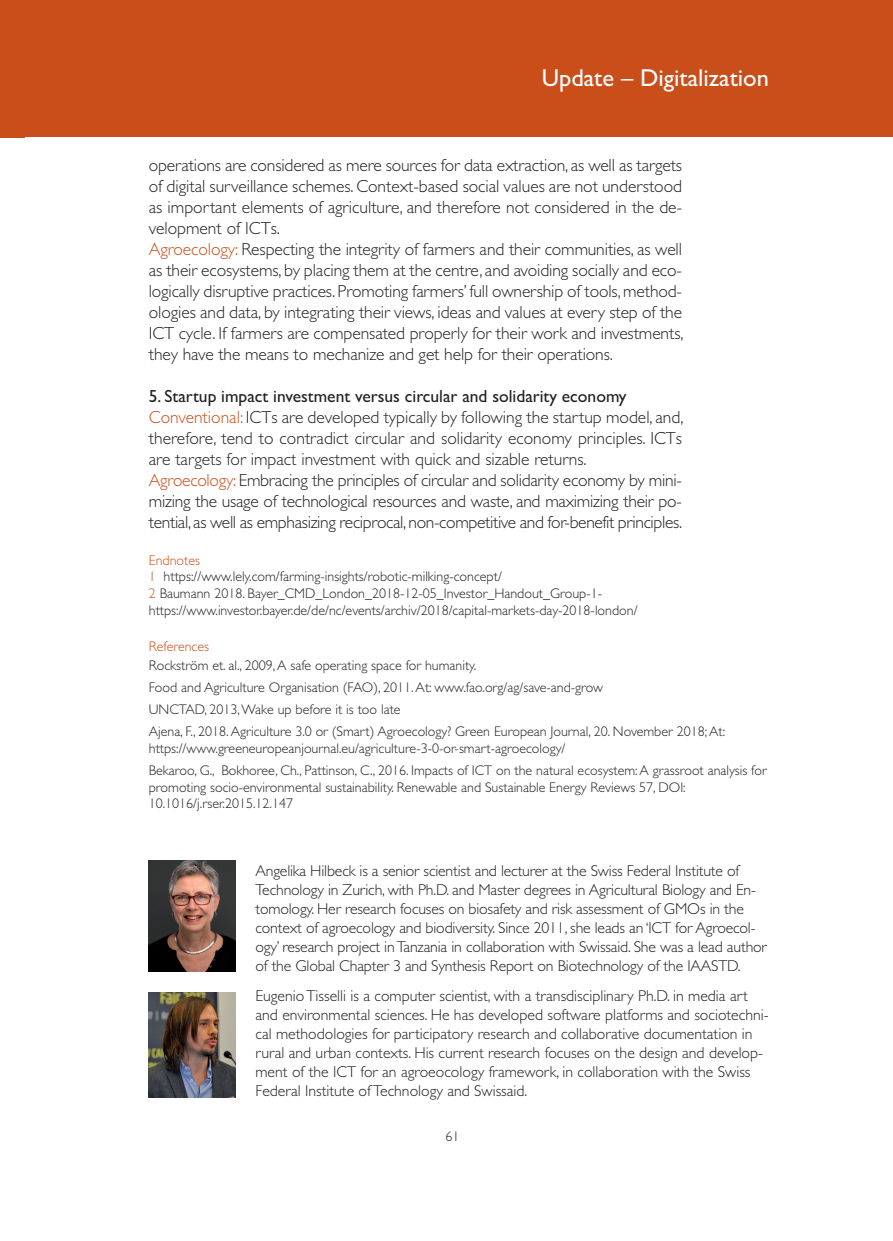
<style>
.page{position:relative;width:893px;height:1241px;background:#fff}
.page>*{position:absolute;margin:0;border:0;box-sizing:border-box;transform-origin:0 0}
.t1{font:24.5px "Gill Sans";color:#fff}
.t2{font:300 17.5px/21px "Gill Sans";letter-spacing:-.005em;color:#231f20}
.t3{font:300 15.75px/18.9px "Gill Sans";letter-spacing:-.01em;color:#231f20}
.t4{font:300 14px/16.8px "Gill Sans";color:#231f20}
.t5{font:300 14px "Gill Sans";color:#c94e19}
.s1{color:#c94e19}
.s2{font-weight:400}
</style>
<div class="page">
<div style="left:0;top:0;width:24px;height:138px;background:#c94e19"></div>
<div style="left:23px;top:0;width:870px;height:137px;background:#c94e19"></div>
<img style="left:149px;top:992px;width:87px;height:105px">
<img style="left:149px;top:860px;width:87px;height:111px">
<h1 class="t1" style="left:542px;top:63px;width:229px">Update – Digitalization</h1>
<p class="t2" style="left:149px;top:154px;width:536px">operations are considered as mere sources for data extraction, as well as targets of digital surveillance schemes. Context-based social values are not understood as important elements of agriculture, and therefore not considered in the de&shy;velopment of ICTs.<br><span class="s1">Agroecology:</span> Respecting the integrity of farmers and their communities, as well as their ecosystems, by placing them at the centre, and avoiding socially and eco&shy;logically disruptive practices. Promoting farmers’ full ownership of tools,method&shy;ologies and data, by integrating their views, ideas and values at every step of the ICT cycle. If farmers are compensated properly for their work and investments, they have the means to mechanize and get help for their operations.</p>
<p class="t2" style="left:149px;top:385px;width:536px"><span class="s2">5. Startup impact investment versus circular and solidarity economy </span><span class="s1">Conventional:</span> ICTs are developed typically by following the startup model, and, therefore, tend to contradict circular and solidarity economy principles. ICTs are targets for impact investment with quick and sizable returns.<br><span class="s1">Agroecology:</span> Embracing the principles of circular and solidarity economy by mini&shy;mizing the usage of technological resources and waste, and maximizing their po&shy;tential, as well as emphasizing reciprocal,non-competitive and for-benefit principles.</p>
<p class="t4" style="left:149px;top:551px;width:490px"><span class="s1">Endnotes<br>1</span> https://www.lely.com/farming-insights/robotic-milking-concept/<br><span class="s1">2</span> Baumann 2018. Bayer_CMD_London_2018-12-05_Investor_Handout_Group-1- https://www.investor.bayer.de/de/nc/events/archiv/2018/capital-markets-day-2018-london/</p>
<p class="t5" style="left:149px;top:638px;width:62px">References</p>
<p class="t4" style="left:149px;top:653px;width:578px;line-height:22.1px">Rockström et. al., 2009,A safe operating space for humanity.<br>Food and Agriculture Organisation (FAO), 2011.At: www.fao.org/ag/save-and-grow<br>UNCTAD, 2013,Wake up before it is too late<br>Ajena, F., 2018.Agriculture 3.0 or (Smart) Agroecology? Green European Journal, 20. November 2018;At:</p>
<p class="t4" style="left:149px;top:736px;width:619px;line-height:22.1px">https://www.greeneuropeanjournal.eu/agriculture-3-0-or-smart-agroecology/<br>Bekaroo, G., Bokhoree, Ch., Pattinson, C., 2016. Impacts of ICT on the natural ecosystem:A grassroot analysis for</p>
<p class="t4" style="left:149px;top:778px;width:538px">promoting socio-environmental sustainability. Renewable and Sustainable Energy Reviews 57, DOI:<br>10.1016/j.rser.2015.12.147</p>
<p class="t3" style="left:255px;top:861px;width:513px">Angelika Hilbeck is a senior scientist and lecturer at the Swiss Federal Institute of Technology in Zurich, with Ph.D. and Master degrees in Agricultural Biology and En&shy;tomology. Her research focuses on biosafety and risk assessment of GMOs in the context of agroecology and biodiversity. Since 2011, she leads an ‘ICT for Agroecol&shy;ogy’ research project inTanzania in collaboration with Swissaid. She was a lead author of the Global Chapter 3 and Synthesis Report on Biotechnology of the IAASTD.</p>
<p class="t3" style="left:255px;top:986px;width:515px">EugenioTisselli is a computer scientist, with a transdisciplinary Ph.D. in media art and environmental sciences. He has developed software platforms and sociotechni&shy;cal methodologies for participatory research and collaborative documentation in rural and urban contexts. His current research focuses on the design and develop&shy;ment of the ICT for an agroeocology framework, in collaboration with the Swiss Federal Institute ofTechnology and Swissaid.</p>
<p class="t4" style="left:445px;top:1127px;width:15px">61</p>
</div>
